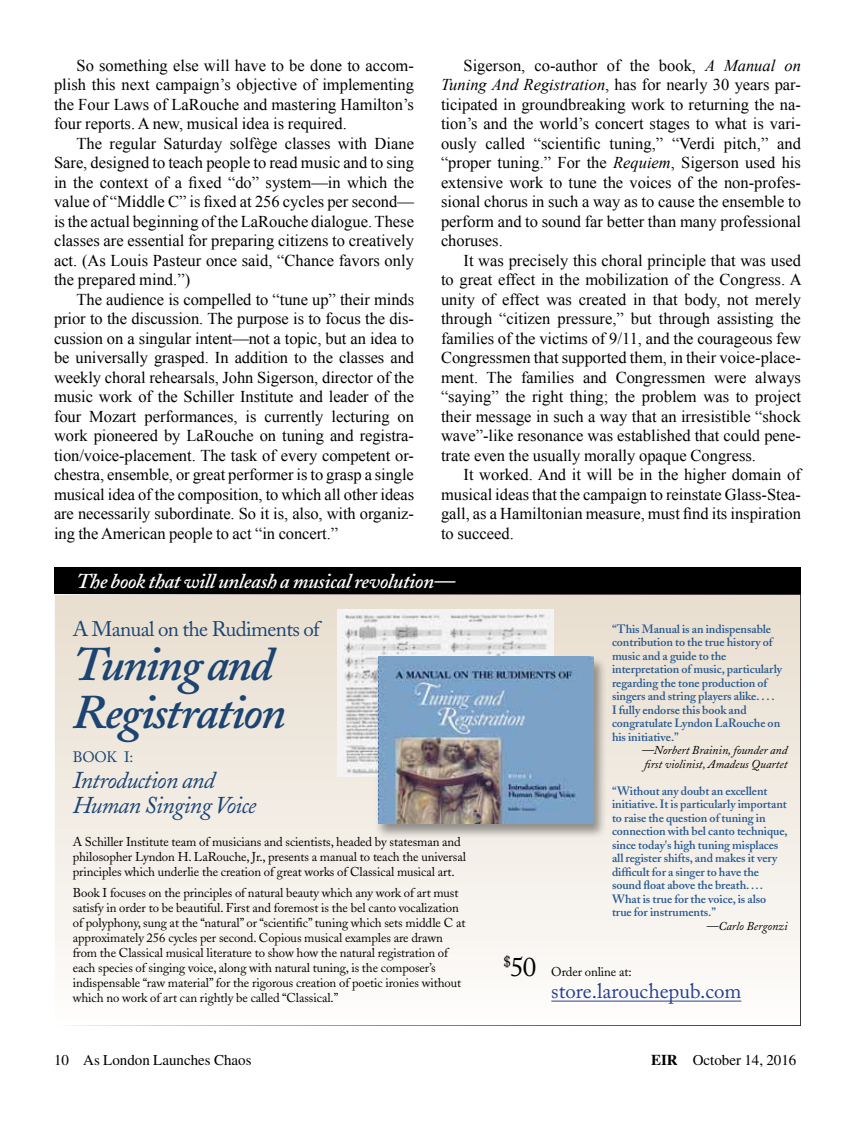
<style>
.page{position:relative;width:864px;height:1134px;background:#fff}
.page>*{position:absolute;margin:0;border:0;box-sizing:border-box;transform-origin:0 0}
.t1{font:italic 600 48px/48px "Adobe Caslon";letter-spacing:-.04em;color:#1b4472}
.t2{font:italic 24px/25.5px "Adobe Caslon";letter-spacing:-.03em;color:#1b4472}
.t3{font:italic 600 21px "Adobe Caslon";letter-spacing:-.02em;color:#fff}
.t4{font:21px "Adobe Caslon";letter-spacing:-.03em;color:#1b4472}
.t5{font:21px "Adobe Caslon";color:#25408f}
.t6{font:16.5px/19.5px "Times New Roman";color:#000;text-align:justify}
.t7{font:15px "Times";color:#000}
.t8{font:15px "Adobe Caslon";color:#1b4472}
.t9{font:12.75px/15px "Adobe Caslon";letter-spacing:-.005em;color:#000}
.t10{font:600 12px/13.5px "Adobe Caslon";letter-spacing:-.005em;color:#285990}
.t11{font:italic 12px/13.5px "Adobe Caslon";color:#000}
.s1{font-style:italic}
.s2{font-size:27px}
.s3{font-weight:700}
</style>
<div class="page">
<div style="left:54px;top:594px;width:747px;height:432px;background:linear-gradient(to bottom,#e8dece,#fdfcfb)"></div>
<div style="left:54px;top:567px;width:747px;height:27px;background:#000"></div>
<img style="left:337px;top:610px;width:216px;height:167px">
<div style="left:374px;top:656px;width:233px;height:183px;background:#000;opacity:.4"></div>
<img style="left:378px;top:657px;width:216px;height:166px">
<hr style="left:551px;top:1001px;width:190px;height:1px;background:#25408f">
<p class="t6" style="left:54px;top:55px;width:362px;text-indent:22px">So something else will have to be done to accom&shy;plish this next campaign’s objective of implementing the Four Laws of LaRouche and mastering Hamilton’s four reports. A new, musical idea is required.</p>
<p class="t6" style="left:54px;top:133px;width:362px;text-indent:23px">The regular Saturday solfège classes with Diane Sare, designed to teach people to read music and to sing in the context of a fixed “do” system—in which the value of “Middle C” is fixed at 256 cycles per second— is the actual beginning of the LaRouche dialogue. These classes are essential for preparing citizens to creatively act. (As Louis Pasteur once said, “Chance favors only the prepared mind.”)</p>
<p class="t6" style="left:54px;top:289px;width:362px;text-indent:23px">The audience is compelled to “tune up” their minds prior to the discussion. The purpose is to focus the dis&shy;cussion on a singular intent—not a topic, but an idea to be universally grasped. In addition to the classes and weekly choral rehearsals, John Sigerson, director of the music work of the Schiller Institute and leader of the four Mozart performances, is currently lecturing on work pioneered by LaRouche on tuning and registra&shy;tion/voice-placement. The task of every competent or&shy;chestra, ensemble, or great performer is to grasp a single musical idea of the composition, to which all other ideas are necessarily subordinate. So it is, also, with organiz&shy;ing the American people to act “in concert.”</p>
<p class="t6" style="left:441px;top:55px;width:362px;text-indent:23px">Sigerson, co-author of the book, <span class="s1">A Manual on Tuning And Registration</span>, has for nearly 30 years par&shy;ticipated in groundbreaking work to returning the na&shy;tion’s and the world’s concert stages to what is vari&shy;ously called “scientific tuning,” “Verdi pitch,” and “proper tuning.” For the <span class="s1">Requiem</span>, Sigerson used his extensive work to tune the voices of the non-profes&shy;sional chorus in such a way as to cause the ensemble to perform and to sound far better than many professional choruses.</p>
<p class="t6" style="left:441px;top:250px;width:362px;text-indent:23px">It was precisely this choral principle that was used to great effect in the mobilization of the Congress. A unity of effect was created in that body, not merely through “citizen pressure,” but through assisting the families of the victims of 9/11, and the courageous few Congressmen that supported them, in their voice-place&shy;ment. The families and Congressmen were always “saying” the right thing; the problem was to project their message in such a way that an irresistible “shock wave”-like resonance was established that could pene&shy;trate even the usually morally opaque Congress.</p>
<p class="t6" style="left:441px;top:465px;width:362px;text-indent:23px">It worked. And it will be in the higher domain of musical ideas that the campaign to reinstate Glass-Stea&shy;gall, as a Hamiltonian measure, must find its inspiration to succeed.</p>
<p class="t3" style="left:76px;top:569px;width:380px">The book that will unleash a musical revolution—</p>
<p class="t4" style="left:73px;top:617px;width:249px">A Manual on the Rudiments of</p>
<h1 class="t1" style="left:73px;top:641px;width:215px">Tuning and<br>Registration</h1>
<p class="t8" style="left:73px;top:748px;width:62px">BOOK I:</p>
<h2 class="t2" style="left:73px;top:768px;width:185px">Introduction and<br>Human Singing Voice</h2>
<p class="t9" style="left:73px;top:834px;width:395px">A Schiller Institute team of musicians and scientists, headed by statesman and philosopher Lyndon H. LaRouche, Jr., presents a manual to teach the universal principles which underlie the creation of great works of Classical musical art.</p>
<p class="t9" style="left:73px;top:885px;width:394px">Book I focuses on the principles of natural beauty which any work of art must satisfy in order to be beautiful. First and foremost is the bel canto vocalization of polyphony, sung at the “natural” or “scientific” tuning which sets middle C at approximately 256 cycles per second. Copious musical examples are drawn from the Classical musical literature to show how the natural registration of each species of singing voice, along with natural tuning, is the composer’s indispensable “raw material” for the rigorous creation of poetic ironies without which no work of art can rightly be called “Classical.”</p>
<p class="t10" style="left:612px;top:622px;width:172px">“This Manual is an indispensable contribution to the true history of music and a guide to the interpretation of music, particularly regarding the tone production of singers and string players alike. . . .<br>I fully endorse this book and congratulate Lyndon LaRouche on his initiative.”</p>
<p class="t11" style="left:642px;top:744px;width:147px">—Norbert Brainin, founder and first violinist, Amadeus Quartet</p>
<p class="t10" style="left:612px;top:784px;width:177px">“Without any doubt an excellent initiative. It is particularly important to raise the question of tuning in connection with bel canto technique, since today's high tuning misplaces all register shifts, and makes it very difficult for a singer to have the sound float above the breath. ...<br>What is true for the voice, is also true for instruments.”</p>
<p class="t11" style="left:706px;top:920px;width:83px">—Carlo Bergonzi</p>
<p class="t9" style="left:503px;top:964px;width:130px"><sup>$</sup><span class="s2">50</span> Order online at:</p>
<p class="t5" style="left:551px;top:979px;width:192px">store.larouchepub.com</p>
<p class="t7" style="left:54px;top:1052px;width:199px">10 As London Launches Chaos</p>
<p class="t7" style="left:651px;top:1052px;width:147px"><span class="s3">EIR</span> October 14, 2016</p>
</div>
